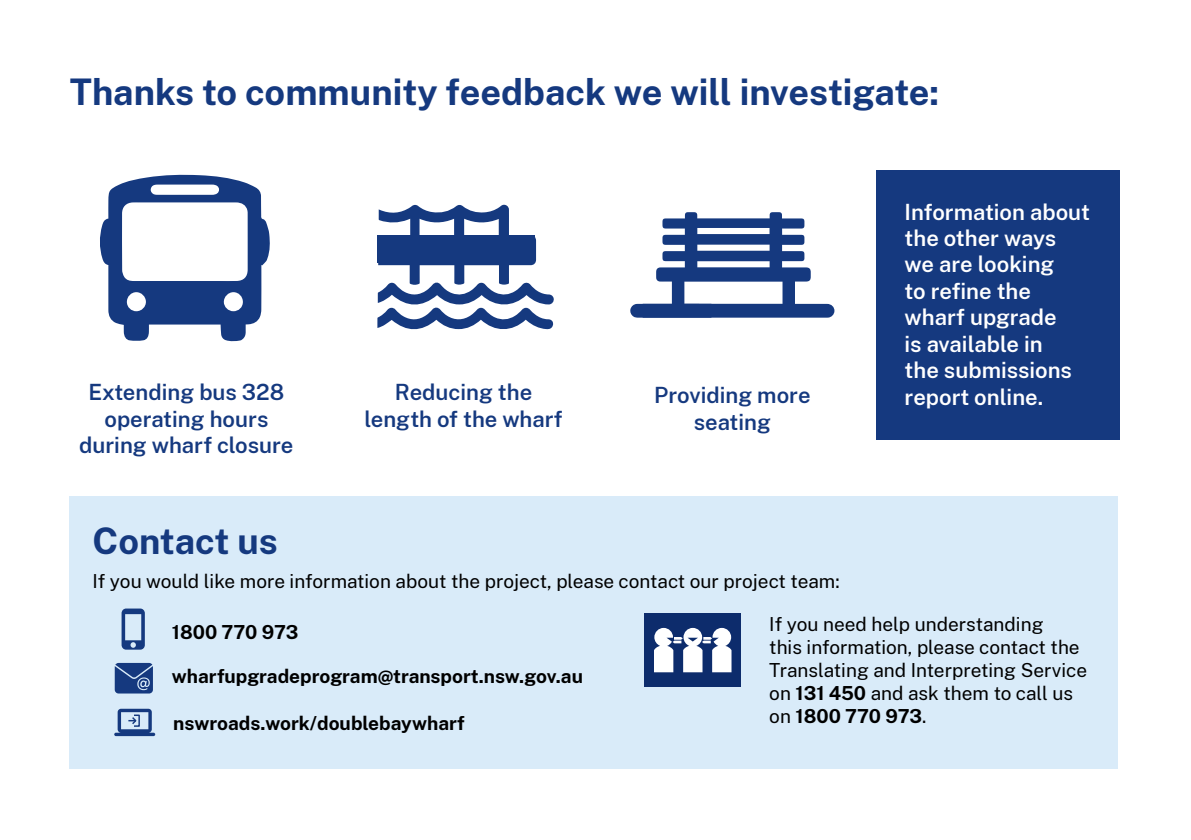
<style>
.page{position:relative;width:1191px;height:840px;background:#fff}
.page>*{position:absolute;margin:0;border:0;box-sizing:border-box;transform-origin:0 0}
.Heading_2{font:700 36px "Public Sans";color:#15397f}
.Contact_us{font:700 36px "Public Sans";color:#15397f}
.Copy{font:600 22px/26.4px "Public Sans";color:#fff}
.Copy-2{font:600 22px/26.4px "Public Sans";color:#15397f;text-align:center}
.Contact_us_copy{font:19px/22.8px "Public Sans";color:#000}
.Contact_us_copy-2{font:700 19px "Public Sans";color:#000}
.s1{font-weight:700}
</style>
<div class="page">
<div style="left:876px;top:170px;width:244px;height:269px;background:#15397f"></div>
<div style="left:70px;top:496px;width:1048px;height:272px;background:#d9ebf9"></div>
<svg style="left:122px;top:608px;width:23px;height:41px"></svg>
<svg style="left:114px;top:708px;width:41px;height:27px"></svg>
<div style="left:133px;top:714px;width:7px;height:12px;border:1px solid #15397f"></div>
<svg style="left:115px;top:662px;width:38px;height:31px"></svg>
<div style="left:644px;top:612px;width:97px;height:74px;background:#0d2c6c"></div>
<svg style="left:654px;top:627px;width:77px;height:45px"></svg>
<svg style="left:100px;top:174px;width:170px;height:167px"></svg>
<svg style="left:630px;top:212px;width:204px;height:105px"></svg>
<svg style="left:377px;top:204px;width:177px;height:126px"></svg>
<div style="left:377px;top:235px;width:158px;height:28px;background:#15397f"></div>
<h2 class="Heading_2" style="left:70px;top:65px;width:870px">Thanks to community feedback we will investigate:</h2>
<p class="Copy-2" style="left:79px;top:377px;width:216px">Extending bus 328 operating hours during wharf closure</p>
<p class="Copy-2" style="left:364px;top:377px;width:200px">Reducing the length of the wharf</p>
<p class="Copy-2" style="left:654px;top:380px;width:158px">Providing more seating</p>
<p class="Copy" style="left:904px;top:197px;width:187px">Information about the other ways we are looking<br>to refine the wharf upgrade<br>is available in<br>the submissions report online.</p>
<p class="Contact_us" style="left:93px;top:513px;width:187px">Contact us</p>
<p class="Contact_us_copy" style="left:93px;top:568px;width:748px">If you would like more information about the project, please contact our project team:</p>
<p class="Contact_us_copy-2" style="left:172px;top:618px;width:128px">1800 770 973</p>
<p class="Contact_us_copy-2" style="left:172px;top:662px;width:412px">wharfupgradeprogram@transport.nsw.gov.au</p>
<p class="Contact_us_copy-2" style="left:173px;top:708px;width:293px">nswroads.work/doublebaywharf</p>
<p class="Contact_us_copy" style="left:769px;top:611px;width:319px">If you need help understanding<br>this information, please contact the<br>Translating and Interpreting Service on <span class="s1">131 450</span> and ask them to call us on <span class="s1">1800 770 973</span>.</p>
</div>
